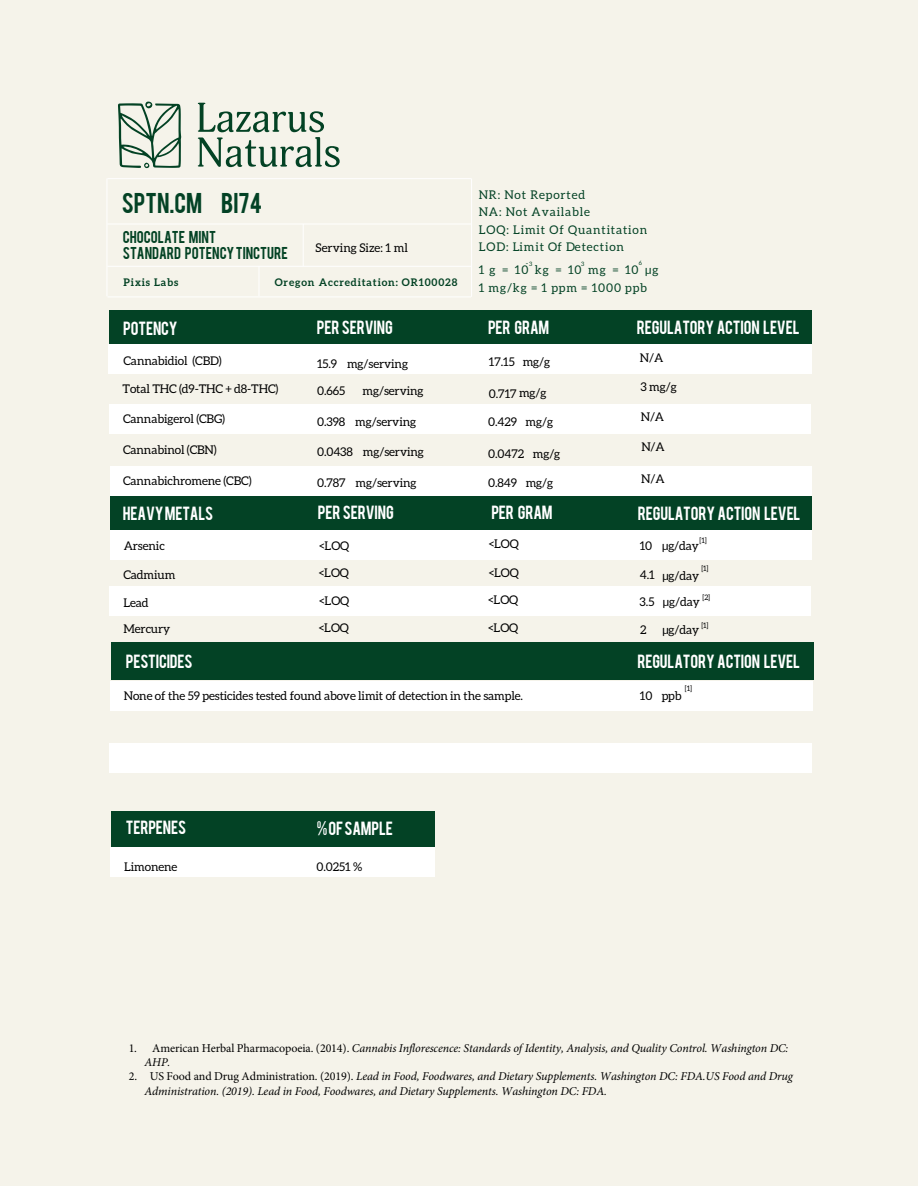
<style>
.page{position:relative;width:918px;height:1188px;background:#fff}
.page>*{position:absolute;margin:0;border:0;box-sizing:border-box;transform-origin:0 0}
.t1{font:22.5px "Bebas";color:#034225}
.t2{font:15px "Bebas";letter-spacing:-.01em;color:#fff}
.t3{font:13.5px/16.2px "Bebas";color:#034224}
.t4{font:12px "Aleo";letter-spacing:-.01em;color:#000}
.t5{font:italic 12px/14.4px "Minion Pro";letter-spacing:-.01em;color:#000}
.t6{font:12px/17.2px "Aleo";letter-spacing:.07em;color:#034225}
.t7{font:700 10.5px "Aleo";letter-spacing:.08em;color:#034224}
.t8{font:7.5px "Aleo";color:#000}
.t9{font:7.5px "Aleo";color:#034225}
.t10{font:6px "Aleo";color:#034225}
.s1{font-size:6px}
.s2{font-style:normal}
</style>
<div class="page">
<div style="left:0;top:0;width:918px;height:1186px;background:#f5f3ea"></div>
<hr style="left:107px;top:224px;width:364px;height:1px;background:#fff">
<hr style="left:107px;top:266px;width:364px;height:1px;background:#fff">
<hr style="left:107px;top:178px;width:364px;height:1px;background:#fff">
<hr style="left:107px;top:297px;width:364px;height:1px;background:#fff">
<hr style="left:259px;top:266px;width:1px;height:30px;background:#fff">
<hr style="left:303px;top:224px;width:1px;height:42px;background:#fff">
<hr style="left:471px;top:178px;width:1px;height:119px;background:#fff">
<hr style="left:107px;top:178px;width:1px;height:118px;background:#fff">
<svg style="left:118px;top:102px;width:63px;height:66px"></svg>
<svg style="left:198px;top:103px;width:142px;height:64px"></svg>
<div style="left:110px;top:496px;width:702px;height:38px;background:#034225"></div>
<div style="left:110px;top:530px;width:702px;height:29px;background:#fff"></div>
<div style="left:111px;top:642px;width:702px;height:38px;background:#034225"></div>
<div style="left:109px;top:310px;width:703px;height:38px;background:#034225"></div>
<div style="left:109px;top:586px;width:702px;height:30px;background:#fff"></div>
<div style="left:108px;top:344px;width:704px;height:29px;background:#fff"></div>
<div style="left:110px;top:682px;width:702px;height:29px;background:#fff"></div>
<div style="left:109px;top:404px;width:702px;height:29px;background:#fff"></div>
<div style="left:110px;top:466px;width:702px;height:30px;background:#fff"></div>
<div style="left:110px;top:744px;width:702px;height:29px;background:#fff"></div>
<div style="left:111px;top:811px;width:323px;height:38px;background:#034225"></div>
<div style="left:110px;top:848px;width:324px;height:29px;background:#fff"></div>
<h1 class="t1" style="left:122px;top:186px;width:142px">SPTN.CM BI74</h1>
<p class="t3" style="left:123px;top:228px;width:167px">CHOCOLATE MINT<br>STANDARD POTENCY TINCTURE</p>
<p class="t4" style="left:316px;top:240px;width:94px">Serving Size: 1 ml</p>
<p class="t7" style="left:275px;top:276px;width:184px">Oregon Accreditation: OR100028</p>
<p class="t7" style="left:124px;top:276px;width:56px">Pixis Labs</p>
<p class="t2" style="left:123px;top:317px;width:56px">POTENCY</p>
<p class="t2" style="left:317px;top:317px;width:78px">PER SERVING</p>
<p class="t4" style="left:123px;top:354px;width:100px">Cannabidiol (CBD)</p>
<p class="t4" style="left:317px;top:357px;width:93px">15.9 mg/serving</p>
<p class="t4" style="left:123px;top:382px;width:157px">Total THC (d9-THC + d8-THC)</p>
<p class="t4" style="left:317px;top:384px;width:30px">0.665</p>
<p class="t4" style="left:363px;top:384px;width:63px">mg/serving</p>
<p class="t4" style="left:123px;top:411px;width:104px">Cannabigerol (CBG)</p>
<p class="t4" style="left:317px;top:415px;width:101px">0.398 mg/serving</p>
<p class="t6" style="left:479px;top:187px;width:170px">NR: Not Reported<br>NA: Not Available<br>LOQ: Limit Of Quantitation<br>LOD: Limit Of Detection</p>
<p class="t9" style="left:526px;top:259px;width:8px">-<span class="s1">3</span></p>
<p class="t10" style="left:581px;top:260px;width:5px">3</p>
<p class="t10" style="left:639px;top:260px;width:5px">6</p>
<p class="t6" style="left:479px;top:261px;width:181px;line-height:18px">1g=10kg=10mg=10µg<br>1 mg/kg = 1 ppm = 1000 ppb</p>
<p class="t2" style="left:488px;top:317px;width:63px">PER GRAM</p>
<p class="t4" style="left:489px;top:355px;width:63px">17.15 mg/g</p>
<p class="t4" style="left:489px;top:386px;width:59px">0.717 mg/g</p>
<p class="t4" style="left:488px;top:415px;width:66px">0.429 mg/g</p>
<p class="t2" style="left:637px;top:316px;width:164px">REGULATORY ACTION LEVEL</p>
<p class="t4" style="left:640px;top:350px;width:25px">N/A</p>
<p class="t4" style="left:641px;top:380px;width:38px">3 mg/g</p>
<p class="t4" style="left:641px;top:410px;width:25px">N/A</p>
<p class="t4" style="left:123px;top:443px;width:95px">Cannabinol (CBN)</p>
<p class="t4" style="left:123px;top:474px;width:130px">Cannabichromene (CBC)</p>
<p class="t4" style="left:317px;top:445px;width:108px">0.0438 mg/serving</p>
<p class="t4" style="left:488px;top:447px;width:74px">0.0472 mg/g</p>
<p class="t4" style="left:317px;top:476px;width:101px">0.787 mg/serving</p>
<p class="t4" style="left:488px;top:476px;width:66px">0.849 mg/g</p>
<p class="t4" style="left:641px;top:440px;width:25px">N/A</p>
<p class="t4" style="left:641px;top:471px;width:25px">N/A</p>
<p class="t2" style="left:123px;top:502px;width:92px">HEAVY METALS</p>
<p class="t2" style="left:491px;top:501px;width:63px">PER GRAM</p>
<p class="t4" style="left:124px;top:538px;width:43px">Arsenic</p>
<p class="t2" style="left:318px;top:502px;width:78px">PER SERVING</p>
<p class="t2" style="left:638px;top:503px;width:164px">REGULATORY ACTION LEVEL</p>
<p class="t8" style="left:700px;top:536px;width:9px">[1]</p>
<p class="t4" style="left:489px;top:537px;width:32px">&lt;LOQ</p>
<p class="t4" style="left:489px;top:566px;width:32px">&lt;LOQ</p>
<p class="t4" style="left:488px;top:593px;width:32px">&lt;LOQ</p>
<p class="t4" style="left:488px;top:621px;width:32px">&lt;LOQ</p>
<p class="t4" style="left:319px;top:539px;width:32px">&lt;LOQ</p>
<p class="t4" style="left:662px;top:539px;width:38px">µg/day</p>
<p class="t4" style="left:640px;top:539px;width:14px">10</p>
<p class="t4" style="left:640px;top:568px;width:16px">4.1</p>
<p class="t4" style="left:640px;top:595px;width:16px">3.5</p>
<p class="t4" style="left:640px;top:623px;width:8px">2</p>
<p class="t8" style="left:701px;top:564px;width:9px">[1]</p>
<p class="t4" style="left:123px;top:567px;width:53px">Cadmium</p>
<p class="t4" style="left:319px;top:566px;width:32px">&lt;LOQ</p>
<p class="t4" style="left:662px;top:569px;width:38px">µg/day</p>
<p class="t4" style="left:123px;top:596px;width:27px">Lead</p>
<p class="t4" style="left:663px;top:595px;width:38px">µg/day</p>
<p class="t4" style="left:123px;top:622px;width:48px">Mercury</p>
<p class="t4" style="left:662px;top:623px;width:38px">µg/day</p>
<p class="t8" style="left:703px;top:593px;width:9px">[2]</p>
<p class="t8" style="left:701px;top:621px;width:9px">[1]</p>
<p class="t4" style="left:319px;top:594px;width:32px">&lt;LOQ</p>
<p class="t4" style="left:319px;top:621px;width:32px">&lt;LOQ</p>
<p class="t2" style="left:126px;top:651px;width:68px">PESTICIDES</p>
<p class="t2" style="left:637px;top:651px;width:164px">REGULATORY ACTION LEVEL</p>
<p class="t4" style="left:124px;top:688px;width:401px">None of the 59 pesticides tested found above limit of detection in the sample.</p>
<p class="t4" style="left:640px;top:689px;width:14px">10</p>
<p class="t8" style="left:685px;top:684px;width:9px">[1]</p>
<p class="t4" style="left:662px;top:688px;width:21px">ppb</p>
<p class="t2" style="left:126px;top:817px;width:62px">TERPENES</p>
<p class="t2" style="left:317px;top:817px;width:78px">% OF SAMPLE</p>
<p class="t4" style="left:124px;top:860px;width:55px">Limonene</p>
<p class="t4" style="left:317px;top:860px;width:47px">0.0251 %</p>
<p class="t5" style="left:144px;top:1041px;width:645px;text-indent:-16px"><span class="s2">1. American Herbal Pharmacopoeia. (2014).</span> Cannabis Inflorescence: Standards of Identity, Analysis, and Quality Control. Washington DC:<br>AHP.</p>
<p class="t5" style="left:144px;top:1069px;width:650px;text-indent:-16px"><span class="s2">2. US Food and Drug Administration. (2019).</span> Lead in Food, Foodwares, and Dietary Supplements. Washington DC: FDA.US Food and Drug<br>Administration. (2019). Lead in Food, Foodwares, and Dietary Supplements. Washington DC: FDA.</p>
</div>
